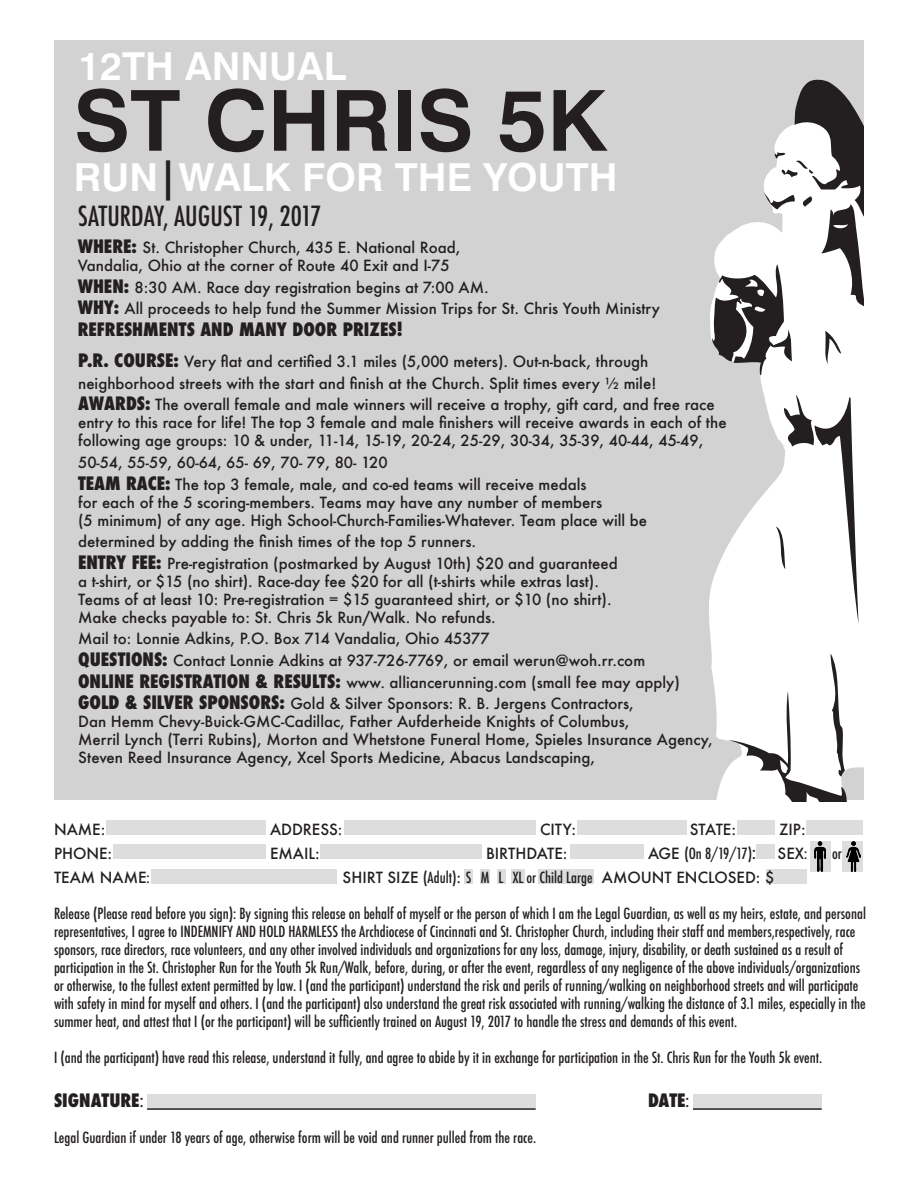
<style>
.page{position:relative;width:918px;height:1188px;background:#fff}
.page>*{position:absolute;margin:0;border:0;box-sizing:border-box;transform-origin:0 0}
.t1{font:700 85.05px "Geneva";color:#231f20}
.t2{font:700 39px "Geneva";color:#fff}
.t3{font:500 condensed 27px "Futura";color:#231f20}
.t4{font:800 condensed 18px "Futura";color:#231f20}
.t5{font:500 15px/21.6px "Futura";color:#231f20}
.t6{font:500 condensed 15px/18px "Futura";color:#231f20}
.s1{font-size:87.9px}
.s2{font-size:40.5px;color:#231f20}
.s3{font-weight:800;font-stretch:condensed;font-size:18px}
.s4{font-stretch:normal}
.s5{font-size:18px}
.s6{font-stretch:condensed}
.s7{font-weight:500}
</style>
<div class="page">
<hr style="left:147px;top:1108px;width:389px;height:2px;background:#231f20">
<hr style="left:693px;top:1108px;width:129px;height:2px;background:#231f20">
<div style="left:106px;top:820px;width:160px;height:15px;background:#dedddd"></div>
<div style="left:344px;top:820px;width:192px;height:15px;background:#dedddd"></div>
<div style="left:578px;top:820px;width:109px;height:15px;background:#dedddd"></div>
<div style="left:113px;top:844px;width:153px;height:15px;background:#dedddd"></div>
<div style="left:320px;top:844px;width:162px;height:15px;background:#dedddd"></div>
<div style="left:570px;top:844px;width:74px;height:15px;background:#dedddd"></div>
<div style="left:737px;top:820px;width:38px;height:15px;background:#dedddd"></div>
<div style="left:806px;top:820px;width:57px;height:15px;background:#dedddd"></div>
<div style="left:810px;top:842px;width:20px;height:30px;background:#dedddd"></div>
<div style="left:757px;top:844px;width:18px;height:15px;background:#dedddd"></div>
<div style="left:843px;top:842px;width:20px;height:30px;background:#dedddd"></div>
<div style="left:152px;top:869px;width:185px;height:14px;background:#dedddd"></div>
<div style="left:464px;top:869px;width:9px;height:14px;background:#dedddd"></div>
<div style="left:766px;top:869px;width:40px;height:14px;background:#dedddd"></div>
<div style="left:147px;top:1094px;width:389px;height:15px;background:#dedddd"></div>
<div style="left:693px;top:1094px;width:129px;height:15px;background:#dedddd"></div>
<div style="left:538px;top:869px;width:56px;height:14px;background:#dedddd"></div>
<div style="left:511px;top:869px;width:13px;height:14px;background:#dedddd"></div>
<div style="left:480px;top:869px;width:10px;height:14px;background:#dedddd"></div>
<div style="left:498px;top:869px;width:8px;height:14px;background:#dedddd"></div>
<img style="left:814px;top:842px;width:12px;height:30px">
<img style="left:846px;top:842px;width:14px;height:30px">
<div style="left:54px;top:40px;width:810px;height:760px;background:#d3d2d2"></div>
<svg style="left:709px;top:303px;width:155px;height:497px;fill:#fff"></svg>
<svg style="left:712px;top:79px;width:152px;height:299px"></svg>
<svg style="left:776px;top:395px;width:83px;height:229px;background:#e0dfdf"></svg>
<svg style="left:728px;top:653px;width:120px;height:149px;background:#e3e2e2"></svg>
<h2 class="t2" style="left:78px;top:43px;width:270px">12TH ANNUAL</h2>
<h1 class="t1" style="left:74px;top:69px;width:534px">ST CHRIS <span class="s1">5</span>K</h1>
<h2 class="t2" style="left:74px;top:153px;width:545px">RUN<span class="s2">|</span>WALK FOR THE YOUTH</h2>
<h3 class="t3" style="left:78px;top:200px;width:245px">SATURDAY, AUGUST 19, 2017</h3>
<p class="t5" style="left:78px;top:238px;width:384px;line-height:18px"><span class="s3">WHERE:</span> St. Christopher Church, 435 E. National Road,<br>Vandalia, Ohio at the corner of Route 40 Exit and I-75</p>
<p class="t5" style="left:78px;top:276px;width:584px"><span class="s3">WHEN:</span> 8:30 AM. Race day registration begins at 7:00 AM.<br><span class="s3">WHY:</span> All proceeds to help fund the Summer Mission Trips for St. Chris Youth Ministry</p>
<p class="t4" style="left:78px;top:318px;width:327px">REFRESHMENTS AND MANY DOOR PRIZES!</p>
<p class="t5" style="left:78px;top:351px;width:638px"><span class="s3">P.R. COURSE:</span> Very flat and certified 3.1 miles (5,000 meters). Out-n-back, through neighborhood streets with the start and finish at the Church. Split times every ½ mile!<br><span class="s3">AWARDS:</span> The overall female and male winners will receive a trophy, gift card, and free race</p>
<p class="t5" style="left:78px;top:414px;width:650px;line-height:18px">entry to this race for life! The top 3 female and male finishers will receive awards in each of the following age groups: 10 &amp; under, 11-14, 15-19, 20-24, 25-29, 30-34, 35-39, 40-44, 45-49,</p>
<p class="t5" style="left:78px;top:451px;width:510px">50-54, 55-59, 60-64, 65- 69, 70- 79, 80- 120<br><span class="s3">TEAM RACE:</span> The top 3 female, male, and co-ed teams will receive medals</p>
<p class="t5" style="left:78px;top:493px;width:571px;line-height:18px">for each of the 5 scoring-members. Teams may have any number of members<br>(5 minimum) of any age. High School-Church-Families-Whatever. Team place will be</p>
<p class="t5" style="left:78px;top:531px;width:541px">determined by adding the finish times of the top 5 runners.<br><span class="s3">ENTRY FEE:</span> Pre-registration (postmarked by August 10th) $20 and guaranteed</p>
<p class="t5" style="left:78px;top:572px;width:535px;line-height:18px">a t-shirt, or $15 (no shirt). Race-day fee $20 for all (t-shirts while extras last).<br>Teams of at least 10: Pre-registration = $15 guaranteed shirt, or $10 (no shirt).<br>Make checks payable to: St. Chris 5k Run/Walk. No refunds.</p>
<p class="t5" style="left:78px;top:628px;width:603px">Mail to: Lonnie Adkins, P.O. Box 714 Vandalia, Ohio 45377<br><span class="s3">QUESTIONS:</span> Contact Lonnie Adkins at 937-726-7769, or email werun@woh.rr.com <span class="s3">ONLINE REGISTRATION &amp; RESULTS:</span> www. alliancerunning.com (small fee may apply)<br><span class="s3">GOLD &amp; SILVER SPONSORS:</span> Gold &amp; Silver Sponsors: R. B. Jergens Contractors,</p>
<p class="t5" style="left:78px;top:712px;width:636px;line-height:18px">Dan Hemm Chevy-Buick-GMC-Cadillac, Father Aufderheide Knights of Columbus,<br>Merril Lynch (Terri Rubins), Morton and Whetstone Funeral Home, Spieles Insurance Agency,<br>Steven Reed Insurance Agency, Xcel Sports Medicine, Abacus Landscaping,</p>
<p class="t5" style="left:54px;top:819px;width:53px">NAME:</p>
<p class="t5" style="left:270px;top:819px;width:74px">ADDRESS:</p>
<p class="t5" style="left:540px;top:819px;width:38px">CITY:</p>
<p class="t5" style="left:690px;top:819px;width:48px">STATE:</p>
<p class="t5" style="left:779px;top:819px;width:28px">ZIP:</p>
<p class="t5" style="left:54px;top:843px;width:60px">PHONE:</p>
<p class="t5" style="left:270px;top:843px;width:51px">EMAIL:</p>
<p class="t5" style="left:486px;top:843px;width:83px">BIRTHDATE:</p>
<p class="t6" style="left:648px;top:845px;width:109px"><span class="s4">AGE</span> (On 8/19/17)<span class="s5">:</span></p>
<p class="t5" style="left:778px;top:843px;width:31px">SEX<span class="s6">:</span></p>
<p class="t6" style="left:832px;top:845px;width:11px">or</p>
<p class="t5" style="left:54px;top:867px;width:97px">TEAM NAME<span class="s6">:</span></p>
<p class="t5" style="left:343px;top:867px;width:433px">SHIRT SIZE <span class="s6">(Adult)</span>: <span class="s6">S M L XL or Child Large</span> AMOUNT ENCLOSED: $</p>
<p class="t6" style="left:54px;top:905px;width:814px">Release (Please read before you sign): By signing this release on behalf of myself or the person of which I am the Legal Guardian, as well as my heirs, estate, and personal representatives, I agree to INDEMNIFY AND HOLD HARMLESS the Archdiocese of Cincinnati and St. Christopher Church, including their staff and members,respectively, race sponsors, race directors, race volunteers, and any other involved individuals and organizations for any loss, damage, injury, disability, or death sustained as a result of participation in the St. Christopher Run for the Youth 5k Run/Walk, before, during, or after the event, regardless of any negligence of the above individuals/organizations or otherwise, to the fullest extent permitted by law. I (and the participant) understand the risk and perils of running/walking on neighborhood streets and will participate with safety in mind for myself and others. I (and the participant) also understand the great risk associated with running/walking the distance of 3.1 miles, especially in the summer heat, and attest that I (or the participant) will be sufficiently trained on August 19, 2017 to handle the stress and demands of this event.</p>
<p class="t6" style="left:54px;top:1049px;width:770px">I (and the participant) have read this release, understand it fully, and agree to abide by it in exchange for participation in the St. Chris Run for the Youth 5k event.</p>
<p class="t4" style="left:54px;top:1088px;width:91px">SIGNATURE<span class="s7">:</span></p>
<p class="t4" style="left:648px;top:1088px;width:43px">DATE<span class="s7">:</span></p>
<p class="t6" style="left:54px;top:1128px;width:484px">Legal Guardian if under 18 years of age, otherwise form will be void and runner pulled from the race.</p>
</div>
